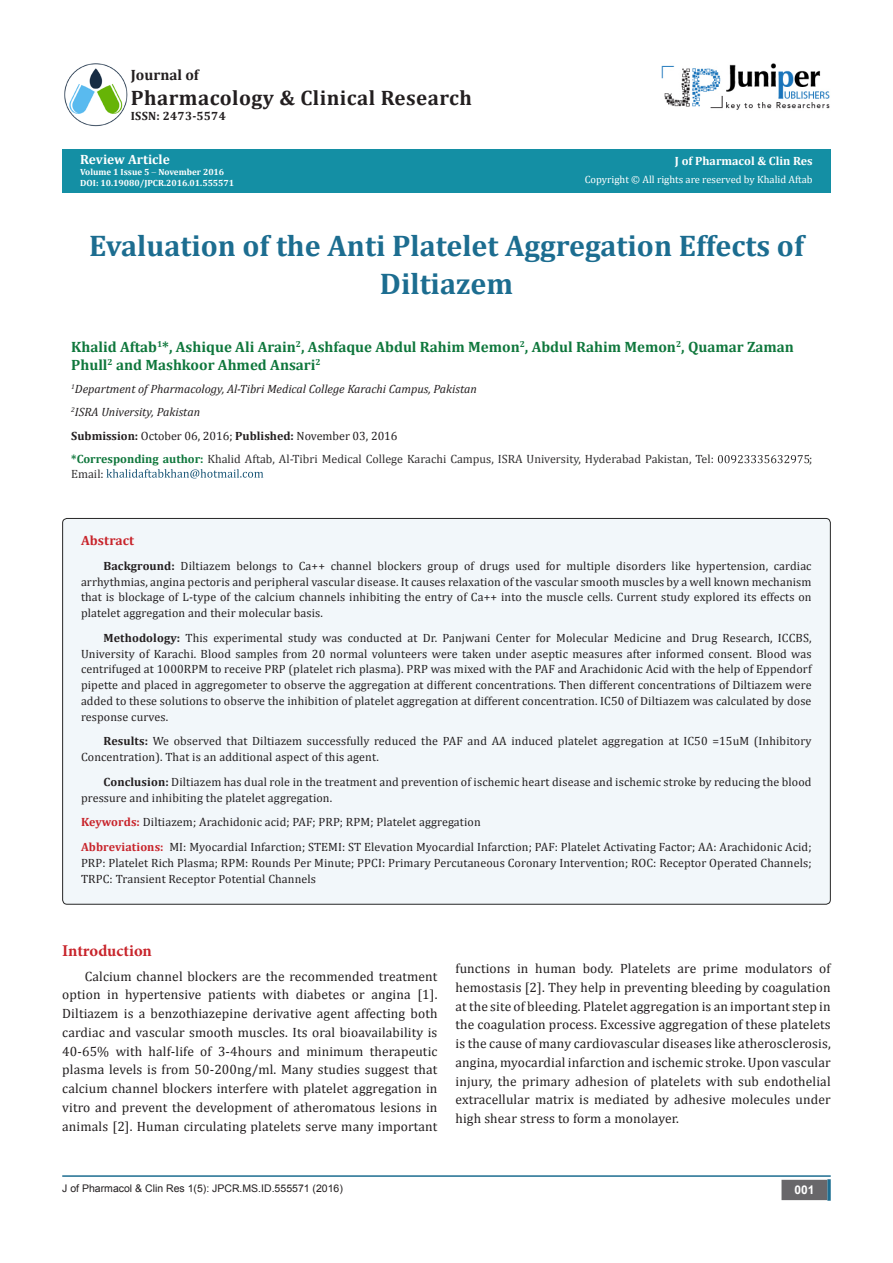
<style>
.page{position:relative;width:893px;height:1263px;background:#fff}
.page>*{position:absolute;margin:0;border:0;box-sizing:border-box;transform-origin:0 0}
.t1{font:700 30px/37.5px "Cambria";color:#1c6d90;text-align:center}
.t2{font:700 21px "Cambria";letter-spacing:.02em;color:#231f20}
.Normal__Web{font:700 16.5px "Minion Pro";letter-spacing:-.005em;color:#c8242b}
.t3{font:700 15px/18px "Cambria";color:#0f773c}
.t4{font:700 15px "Cambria";color:#231f20}
.List_Paragraph{font:13.5px/18.8px "Cambria";letter-spacing:.01em;color:#231f20;text-align:justify}
.t5{font:700 13.5px "Cambria";color:#fff}
.t6{font:700 13.5px "Cambria";letter-spacing:.01em;color:#c8242b}
.t7{font:12px/15.8px "Cambria";letter-spacing:.01em;color:#231f20;text-align:justify}
.t8{font:12px "Cambria";color:#312f30}
.t9{font:italic 12px "Cambria";color:#231f20}
.t10{font:700 12px "Cambria";color:#fff}
.t11{font:700 12px "Cambria";letter-spacing:.02em;color:#231f20}
.t12{font:700 12px "Arial";color:#fff}
.t13{font:10.5px "Arial";color:#231f20}
.t14{font:10.5px "Cambria";color:#fff}
.t15{font:700 9px "Cambria";color:#fff}
.s1{font-weight:700}
.s2{font-weight:700;color:#0f773c}
.s3{font-weight:700;color:#c8242b}
</style>
<div class="page">
<div style="left:62px;top:149px;width:769px;height:44px;background:#148fa4"></div>
<svg style="left:718px;top:455px;width:91px;height:8px"></svg>
<svg style="left:106px;top:469px;width:157px;height:9px"></svg>
<div style="left:63px;top:518px;width:767px;height:386px;background:#f2f7fa;border-radius:4px"></div>
<hr style="left:62px;top:1175px;width:769px;height:2px;background:#1c6d90">
<div style="left:782px;top:1180px;width:45px;height:19px;background:#68676a"></div>
<div style="left:781px;top:1180px;width:46px;height:20px;border:2px solid #68676a"></div>
<svg style="left:827px;top:1179px;width:4px;height:22px"></svg>
<img style="left:64px;top:63px;width:64px;height:64px">
<img style="left:662px;top:63px;width:168px;height:47px">
<p class="t4" style="left:131px;top:64px;width:69px">Journal of</p>
<p class="t2" style="left:131px;top:83px;width:343px">Pharmacology &amp; Clinical Research</p>
<p class="t11" style="left:131px;top:108px;width:96px">ISSN: 2473-5574</p>
<p class="t5" style="left:80px;top:150px;width:91px">Review Article</p>
<p class="t15" style="left:80px;top:166px;width:146px">Volume 1 Issue 5 November 2016</p>
<p class="t15" style="left:80px;top:177px;width:156px">DOI: 10.19080/JPCR.2016.01.555571</p>
<p class="t10" style="left:675px;top:152px;width:139px">J of Pharmacol &amp; Clin Res</p>
<p class="t14" style="left:585px;top:174px;width:229px">Copyright © All rights are reserved by Khalid Aftab</p>
<p class="t1" style="left:89px;top:226px;width:716px">Evaluation of the Anti Platelet Aggregation Effects of<br>Diltiazem</p>
<p class="t3" style="left:71px;top:337px;width:724px">Khalid Aftab<sup>1</sup>*, Ashique Ali Arain<sup>2</sup>, Ashfaque Abdul Rahim Memon<sup>2</sup>, Abdul Rahim Memon<sup>2</sup>, Quamar Zaman<br>Phull<sup>2</sup> and Mashkoor Ahmed Ansari<sup>2</sup></p>
<p class="t9" style="left:71px;top:380px;width:407px"><sup>1</sup>Department of Pharmacology, Al-Tibri Medical College Karachi Campus, Pakistan</p>
<p class="t9" style="left:71px;top:404px;width:130px"><sup>2</sup>ISRA University, Pakistan</p>
<p class="t7" style="left:71px;top:428px;width:328px"><span class="s1">Submission:</span> October 06, 2016; <span class="s1">Published:</span> November 03, 2016</p>
<p class="t8" style="left:71px;top:452px;width:644px"><span class="s2">*Corresponding author:</span> Khalid Aftab, Al-Tibri Medical College Karachi Campus, ISRA University, Hyderabad Pakistan, Tel:</p>
<p class="t8" style="left:809px;top:452px;width:5px">;</p>
<p class="t8" style="left:71px;top:466px;width:34px">Email:</p>
<p class="t6" style="left:81px;top:531px;width:55px">Abstract</p>
<p class="t7" style="left:81px;top:558px;width:732px;text-indent:22px"><span class="s1">Background:</span> Diltiazem belongs to Ca++ channel blockers group of drugs used for multiple disorders like hypertension, cardiac arrhythmias, angina pectoris and peripheral vascular disease. It causes relaxation of the vascular smooth muscles by a well known mechanism that is blockage of L-type of the calcium channels inhibiting the entry of Ca++ into the muscle cells. Current study explored its effects on platelet aggregation and their molecular basis.</p>
<p class="t7" style="left:81px;top:630px;width:732px;text-indent:22px"><span class="s1">Methodology:</span> This experimental study was conducted at Dr. Panjwani Center for Molecular Medicine and Drug Research, ICCBS, University of Karachi. Blood samples from 20 normal volunteers were taken under aseptic measures after informed consent. Blood was centrifuged at 1000RPM to receive PRP (platelet rich plasma). PRP was mixed with the PAF and Arachidonic Acid with the help of Eppendorf pipette and placed in aggregometer to observe the aggregation at different concentrations. Then different concentrations of Diltiazem were added to these solutions to observe the inhibition of platelet aggregation at different concentration. IC50 of Diltiazem was calculated by dose response curves.</p>
<p class="t7" style="left:81px;top:733px;width:732px;text-indent:22px"><span class="s1">Results:</span> We observed that Diltiazem successfully reduced the PAF and AA induced platelet aggregation at IC50 =15uM (Inhibitory<br>Concentration). That is an additional aspect of this agent.</p>
<p class="t7" style="left:81px;top:774px;width:732px;text-indent:22px"><span class="s1">Conclusion:</span> Diltiazem has dual role in the treatment and prevention of ischemic heart disease and ischemic stroke by reducing the blood pressure and inhibiting the platelet aggregation.</p>
<p class="t7" style="left:81px;top:814px;width:401px"><span class="s3">Keywords:</span> Diltiazem; Arachidonic acid; PAF; PRP; RPM; Platelet aggregation</p>
<p class="t7" style="left:81px;top:839px;width:732px"><span class="s3">Abbreviations:</span> MI: Myocardial Infarction; STEMI: ST Elevation Myocardial Infarction; PAF: Platelet Activating Factor; AA: Arachidonic Acid; PRP: Platelet Rich Plasma; RPM: Rounds Per Minute; PPCI: Primary Percutaneous Coronary Intervention; ROC: Receptor Operated Channels; TRPC: Transient Receptor Potential Channels</p>
<p class="Normal__Web" style="left:62px;top:939px;width:91px">Introduction</p>
<p class="List_Paragraph" style="left:62px;top:966px;width:377px;text-indent:22px">Calcium channel blockers are the recommended treatment option in hypertensive patients with diabetes or angina [1].<br>Diltiazem is a benzothiazepine derivative agent affecting both cardiac and vascular smooth muscles. Its oral bioavailability is 40-65% with half-life of 3-4hours and minimum therapeutic plasma levels is from 50-200ng/ml. Many studies suggest that calcium channel blockers interfere with platelet aggregation in vitro and prevent the development of atheromatous lesions in animals [2]. Human circulating platelets serve many important</p>
<p class="List_Paragraph" style="left:455px;top:959px;width:377px">functions in human body. Platelets are prime modulators of hemostasis [2]. They help in preventing bleeding by coagulation at the site of bleeding. Platelet aggregation is an important step in the coagulation process. Excessive aggregation of these platelets is the cause of many cardiovascular diseases like atherosclerosis, angina, myocardial infarction and ischemic stroke. Upon vascular injury, the primary adhesion of platelets with sub endothelial extracellular matrix is mediated by adhesive molecules under high shear stress to form a monolayer.</p>
<p class="t13" style="left:62px;top:1182px;width:282px">J of Pharmacol &amp; Clin Res 1(5): JPCR.MS.ID.555571 (2016)</p>
<p class="t12" style="left:794px;top:1182px;width:22px">001</p>
</div>
